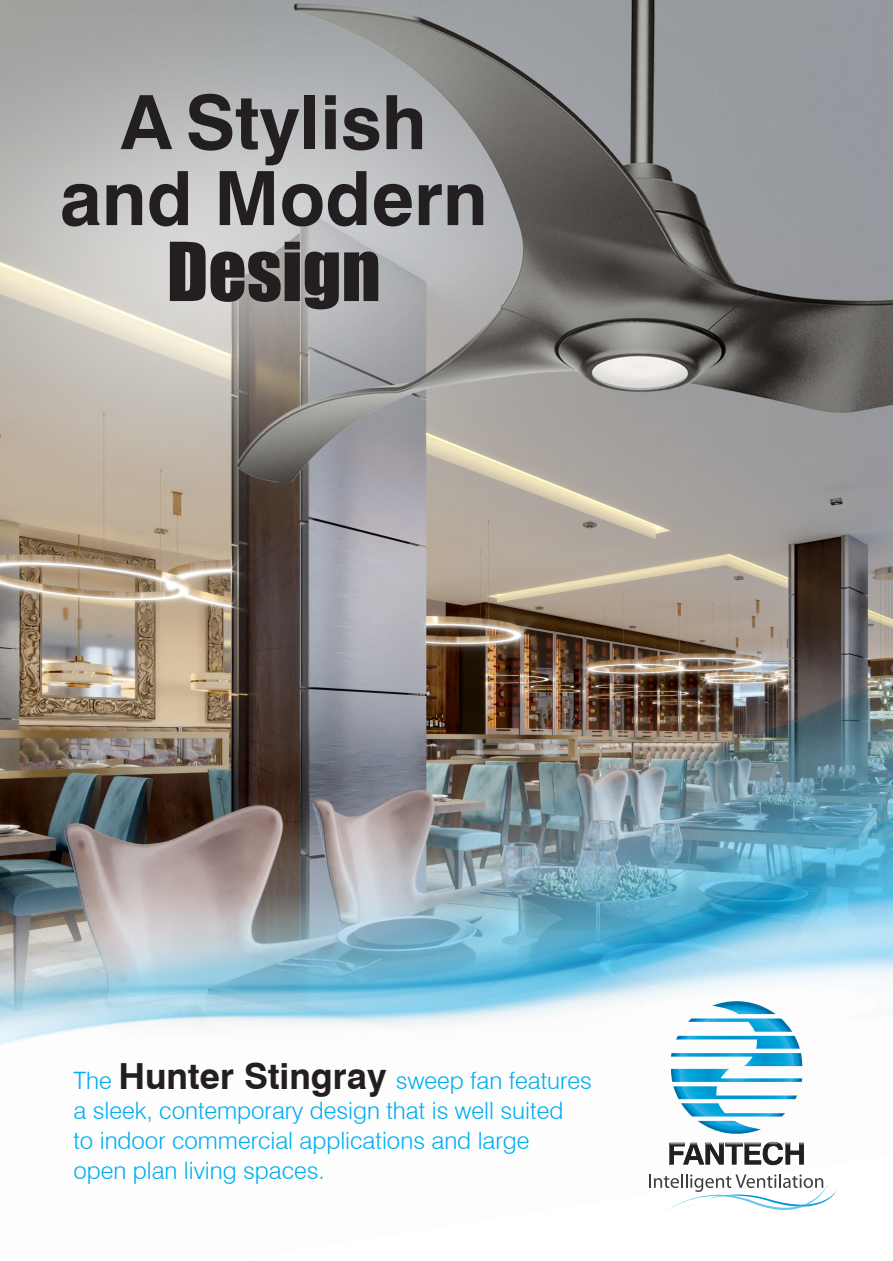
<style>
.page{position:relative;width:893px;height:1261px;background:#fff}
.page>*{position:absolute;margin:0;border:0;box-sizing:border-box;transform-origin:0 0}
.t1{font:700 75px "Swiss 721 BT";color:#231f20}
.t2{font:75px "Impact";color:#231f20}
.t3{font:300 24px/30px "Swiss 721 BT";color:#00aeef}
.s1{font-weight:700;font-size:36px;color:#231f20}
</style>
<div class="page">
<img style="left:0;top:0;width:892px;height:220px">
<img style="left:0;top:220px;width:892px;height:972px">
<svg style="left:669px;top:1001px;width:134px;height:164px"></svg>
<svg style="left:649px;top:1174px;width:187px;height:37px"></svg>
<p class="t1" style="left:121px;top:77px;width:307px">A Stylish</p>
<p class="t1" style="left:60px;top:153px;width:429px">and Modern</p>
<p class="t2" style="left:167px;top:213px;width:215px">Design</p>
<p class="t3" style="left:73px;top:1065px;width:520px">The <span class="s1">Hunter Stingray</span> sweep fan features a sleek, contemporary design that is well suited<br>to indoor commercial applications and large</p>
<p class="t3" style="left:73px;top:1155px;width:253px">open plan living spaces.</p>
</div>
